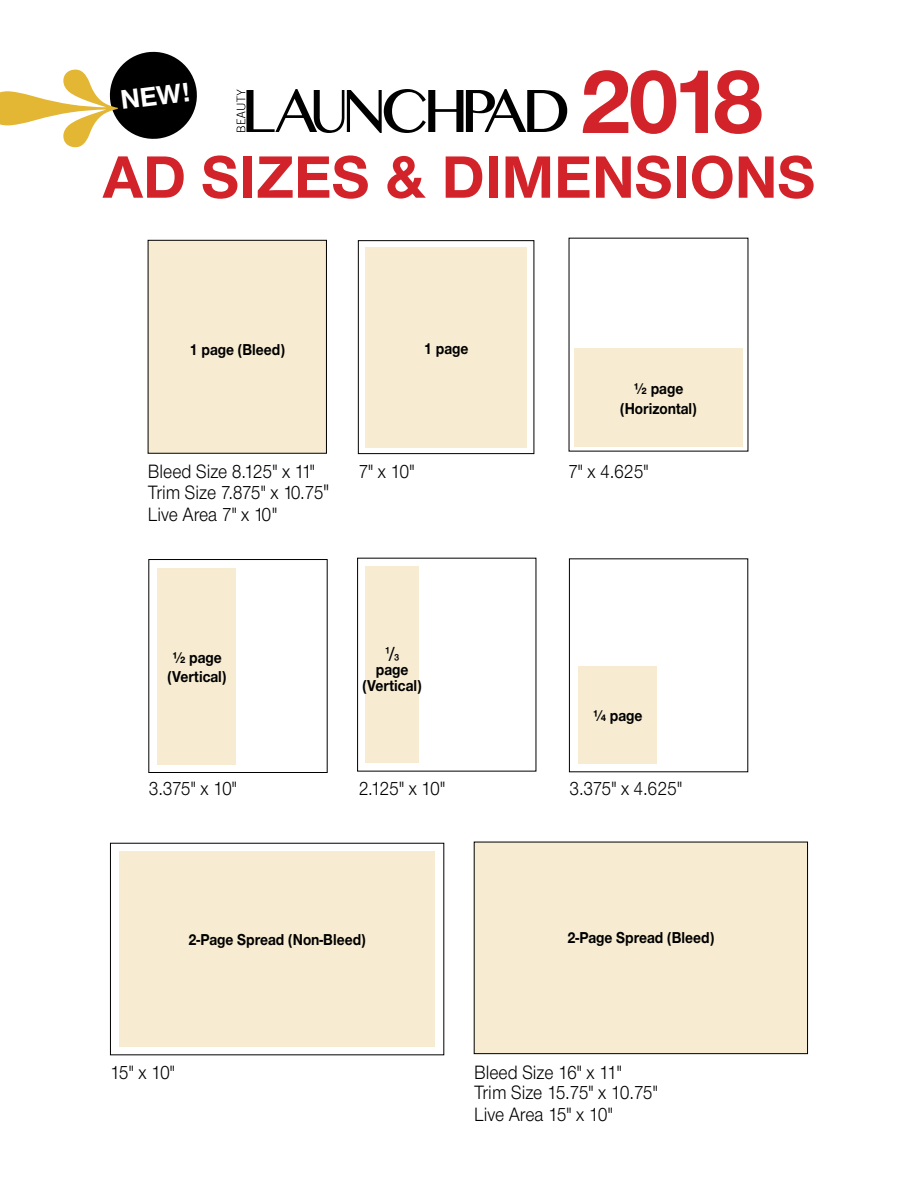
<style>
.page{position:relative;width:918px;height:1188px;background:#fff}
.page>*{position:absolute;margin:0;border:0;box-sizing:border-box;transform-origin:0 0}
.t1{font:700 94.95px "Nimbus San Nov T";color:#d2232a}
.t2{font:700 61.8px "Nimbus San Nov T";color:#d2232a}
.t3{font:700 27.9px "Nimbus San Nov T";color:#fff}
.t4{font:19.95px/21.9px "Nimbus San Nov T";color:#000;scale:.9 1}
.t5{font:600 16.65px "Nimbus San Nov T";color:#000;scale:.9 1}
.t6{font:700 16.35px/20px "Nimbus San Nov T";color:#000;text-align:center;scale:.9 1}
.s1{font-size:21.9px}
</style>
<div class="page">
<div style="left:148px;top:240px;width:178px;height:213px;background:#f7ecd1"></div>
<div style="left:148px;top:240px;width:179px;height:213px;border:1px solid #000"></div>
<div style="left:358px;top:240px;width:176px;height:214px;border:1px solid #000"></div>
<div style="left:365px;top:247px;width:162px;height:201px;background:#f7ecd1"></div>
<div style="left:149px;top:559px;width:178px;height:214px;border:1px solid #000"></div>
<div style="left:158px;top:568px;width:78px;height:196px;background:#f7ecd1"></div>
<div style="left:366px;top:566px;width:53px;height:197px;background:#f7ecd1"></div>
<div style="left:578px;top:666px;width:79px;height:97px;background:#f7ecd1"></div>
<div style="left:574px;top:348px;width:169px;height:99px;background:#f7ecd1"></div>
<div style="left:119px;top:851px;width:316px;height:196px;background:#f7ecd1"></div>
<div style="left:474px;top:842px;width:334px;height:212px;background:#f7ecd1"></div>
<div style="left:474px;top:842px;width:334px;height:212px;border:1px solid #000"></div>
<svg style="left:237px;top:89px;width:330px;height:44px"></svg>
<svg style="left:0;top:51px;width:197px;height:96px"></svg>
<h3 class="t3" style="left:119px;top:84px;width:71px;rotate:-7deg">NEW!</h3>
<h1 class="t1" style="left:579px;top:45px;width:187px">2018</h1>
<h2 class="t2" style="left:102px;top:141px;width:715px">AD SIZES &amp; DIMENSIONS</h2>
<p class="t6" style="left:190px;top:339px;width:108px">1 page (Bleed)</p>
<p class="t6" style="left:424px;top:338px;width:51px">1 page</p>
<p class="t4" style="left:148px;top:460px;width:203px">Bleed Size 8.125" x 11"<br>Trim Size 7.875" x 10.75<span class="s1">"<br></span>Live Area 7" x 10"</p>
<p class="t4" style="left:358px;top:460px;width:64px">7" x 10"</p>
<p class="t6" style="left:167px;top:647px;width:67px;text-align:left">½ page (Vertical)</p>
<p class="t5" style="left:385px;top:643px;width:18px">¹/³</p>
<p class="t6" style="left:363px;top:661px;width:67px;line-height:16.6px">page (Vertical)</p>
<p class="t6" style="left:620px;top:378px;width:87px">½ page (Horizontal)</p>
<p class="t4" style="left:568px;top:460px;width:91px">7" x 4.625"</p>
<p class="t6" style="left:593px;top:705px;width:57px">¼ page</p>
<p class="t4" style="left:149px;top:777px;width:99px">3.375" x 10"</p>
<p class="t4" style="left:359px;top:777px;width:98px">2.125" x 10"</p>
<p class="t4" style="left:570px;top:777px;width:127px">3.375" x 4.625"</p>
<p class="t6" style="left:188px;top:929px;width:199px">2-Page Spread (Non-Bleed)</p>
<p class="t6" style="left:567px;top:927px;width:165px">2-Page Spread (Bleed)</p>
<p class="t4" style="left:110px;top:1061px;width:74px">15" x 10"</p>
<p class="t4" style="left:474px;top:1062px;width:206px;line-height:20px">Bleed Size 16" x 11"<br>Trim Size 15.75" x 10.75"</p>
<p class="t4" style="left:474px;top:1103px;width:156px">Live Area 15" x 10"</p>
</div>
